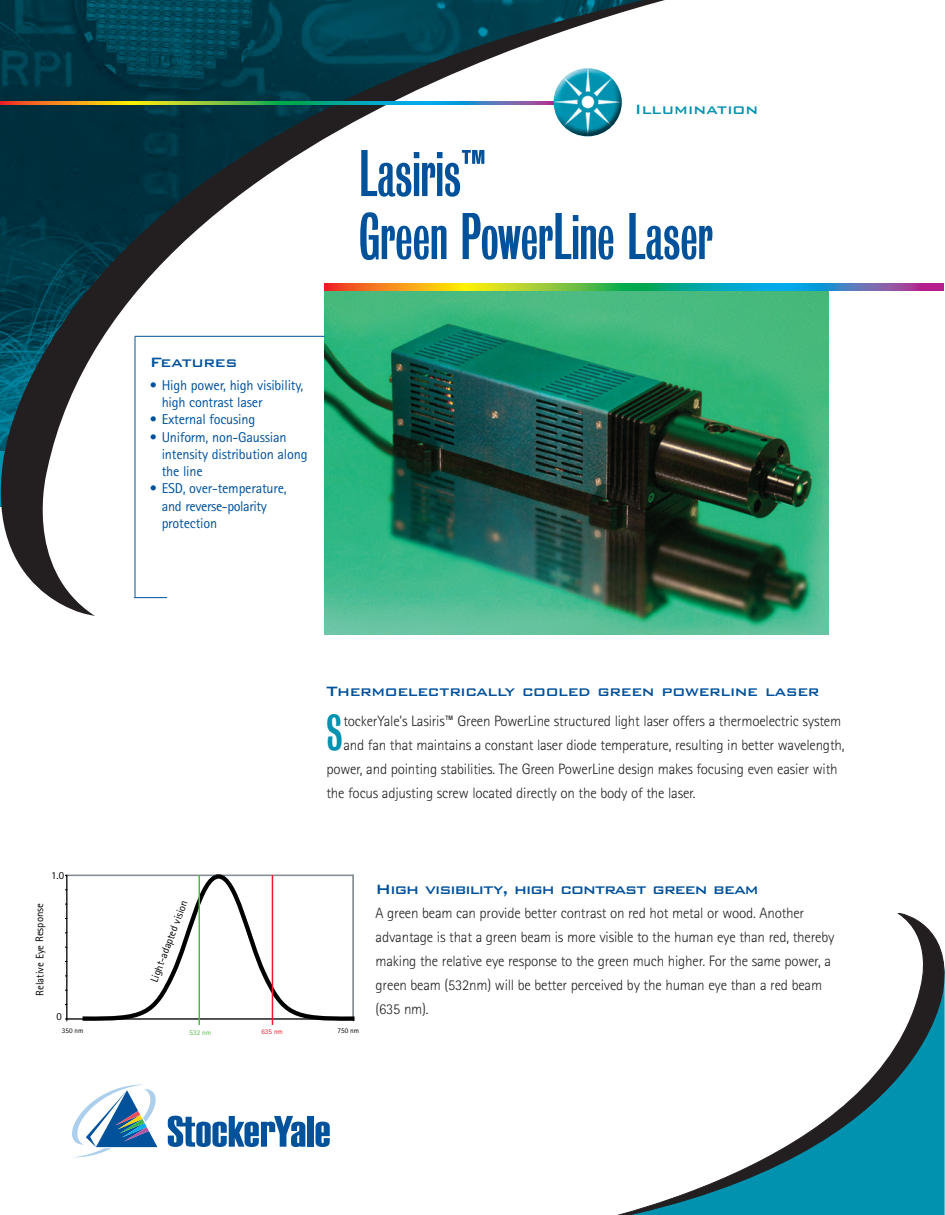
<style>
.page{position:relative;width:945px;height:1215px;background:#fff}
.page>*{position:absolute;margin:0;border:0;box-sizing:border-box;transform-origin:0 0}
.t1{font:60px/63px "Bureau Grotesque One Three";letter-spacing:-.005em;color:#01519b}
.t2{font:46.05px "Bureau Grotesque One Three";color:#0092af}
.t3{font:500 18px "Bank Gothic BT";letter-spacing:-.025em;color:#01519b}
.t4{font:500 18px "Bank Gothic BT";letter-spacing:-.055em;color:#01519b}
.t5{font:500 18px "Bank Gothic BT";color:#0092af}
.t6{font:300 15px/24px "Rotis Sans Serif";letter-spacing:-.015em;color:#231f20}
.t7{font:14.25px/17.2px "Rotis Sans Serif";letter-spacing:-.015em;color:#01519b}
.t8{font:10.8px "Rotis Sans Serif+FOZEPD";color:#000}
.t9{font:7.2px "Rotis Sans Serif+FOZEPD";color:#000}
.t10{font:7.2px "Rotis Sans Serif+FOZEPD";color:#51b948}
.t11{font:7.2px "Rotis Sans Serif+FOZEPD";color:#ee1b2c}
</style>
<div class="page">
<svg style="left:1px;top:0;width:664px;height:616px"></svg>
<img style="left:325px;top:290px;width:504px;height:344px">
<svg style="left:168px;top:1116px;width:137px;height:31px"></svg>
<div style="left:307px;top:1116px;width:7px;height:31px;background:#01529b"></div>
<svg style="left:315px;top:1122px;width:15px;height:25px"></svg>
<svg style="left:72px;top:1085px;width:86px;height:72px"></svg>
<svg style="left:617px;top:914px;width:328px;height:301px"></svg>
<hr style="left:135px;top:336px;width:1px;height:261px;background:#01519b">
<hr style="left:135px;top:336px;width:190px;height:1px;background:#01519b">
<hr style="left:134px;top:597px;width:33px;height:1px;background:#01519b">
<svg style="left:0;top:102px;width:554px;height:3px;background:#73a16b"></svg>
<img style="left:554px;top:67px;width:68px;height:71px">
<svg style="left:325px;top:283px;width:619px;height:7px;background:#769b6c"></svg>
<hr style="left:67px;top:875px;width:286px;height:1px;background:#878f96">
<hr style="left:67px;top:1018px;width:286px;height:2px;background:#878f96">
<hr style="left:66px;top:875px;width:2px;height:144px;background:#878f96">
<hr style="left:67px;top:875px;width:1px;height:144px;background:#000">
<hr style="left:67px;top:1019px;width:286px;height:1px;background:#000">
<hr style="left:199px;top:875px;width:1px;height:150px;background:#51b948">
<svg style="left:80px;top:874px;width:275px;height:149px"></svg>
<hr style="left:272px;top:875px;width:1px;height:150px;background:#ee1b2c">
<p class="t5" style="left:635px;top:97px;width:125px">Illumination</p>
<p class="t8" style="left:51px;top:872px;width:15px">1.0</p>
<p class="t8" style="left:36px;top:996px;width:94px;rotate:-90deg">Relative Eye Response</p>
<p class="t8" style="left:57px;top:1012px;width:7px">0</p>
<p class="t3" style="left:150px;top:350px;width:89px">Features</p>
<p class="t7" style="left:162px;top:378px;width:143px;text-indent:-12px">• High power, high visibility, high contrast laser</p>
<p class="t7" style="left:150px;top:412px;width:107px">• External focusing</p>
<p class="t7" style="left:162px;top:430px;width:147px;text-indent:-12px">• Uniform, non-Gaussian intensity distribution along the line</p>
<p class="t7" style="left:162px;top:481px;width:127px;text-indent:-12px">• ESD, over-temperature, and reverse-polarity protection</p>
<h1 class="t1" style="left:359px;top:144px;width:356px">Lasiris™<br>Green PowerLine Laser</h1>
<p class="t8" style="left:150px;top:980px;width:88px;rotate:-69deg">Light-adapted vision</p>
<p class="t3" style="left:326px;top:680px;width:495px">Thermoelectrically cooled green powerline laser</p>
<h2 class="t2" style="left:326px;top:707px;width:18px">S</h2>
<p class="t6" style="left:343px;top:711px;width:499px">tockerYale's Lasiris™ Green PowerLine structured light laser offers a thermoelectric system</p>
<p class="t6" style="left:343px;top:735px;width:503px">and fan that maintains a constant laser diode temperature, resulting in better wavelength,</p>
<p class="t6" style="left:326px;top:759px;width:513px">power, and pointing stabilities. The Green PowerLine design makes focusing even easier with</p>
<p class="t6" style="left:326px;top:783px;width:371px">the focus adjusting screw located directly on the body of the laser.</p>
<p class="t4" style="left:376px;top:878px;width:384px">High visibility, high contrast green beam</p>
<p class="t6" style="left:376px;top:903px;width:460px">A green beam can provide better contrast on red hot metal or wood. Another advantage is that a green beam is more visible to the human eye than red, thereby making the relative eye response to the green much higher. For the same power, a green beam (532nm) will be better perceived by the human eye than a red beam (635 nm).</p>
<p class="t9" style="left:62px;top:1028px;width:23px">350 nm</p>
<p class="t10" style="left:189px;top:1030px;width:23px">532 nm</p>
<p class="t11" style="left:261px;top:1029px;width:23px">635 nm</p>
<p class="t9" style="left:338px;top:1028px;width:23px">750 nm</p>
</div>
